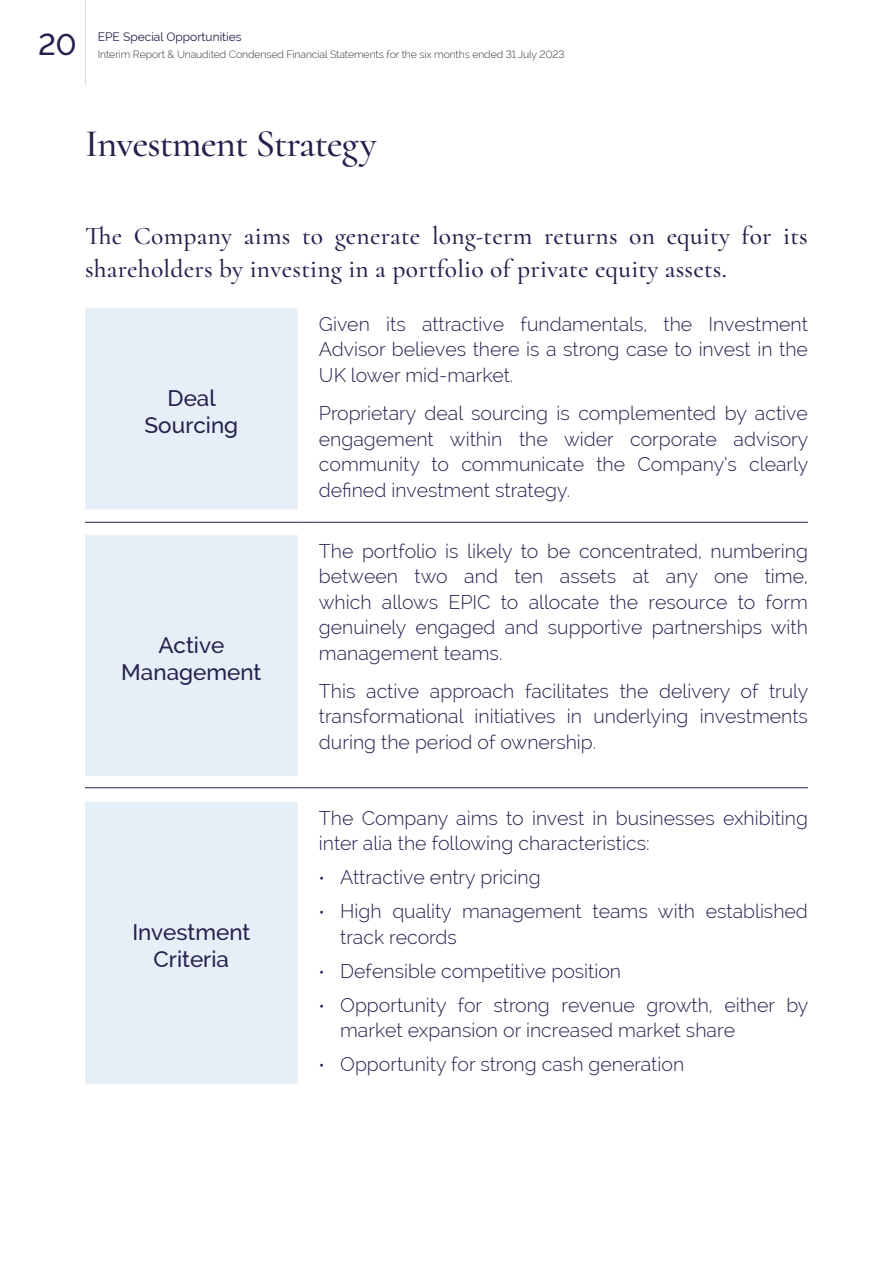
<style>
.page{position:relative;width:893px;height:1263px;background:#fff}
.page>*{position:absolute;margin:0;border:0;box-sizing:border-box;transform-origin:0 0}
.t1{font:500 39px "Cormorant";letter-spacing:-.025em;color:#25204c}
.t2{font:500 30px "Raleway";color:#25204c}
.t3{font:500 25.5px/33px "Cormorant";letter-spacing:.01em;color:#25204c}
.t4{font:500 22.5px/27px "Raleway";color:#25204c;text-align:center}
.t5{font:300 19.5px/25.5px "Raleway";color:#25204c;text-align:justify}
.t6{font:12px "Raleway";color:#25204c}
.t7{font:300 10.5px "Raleway";letter-spacing:-.01em;color:#353637}
.s1{font-size:16.5px}
</style>
<div class="page">
<hr style="left:85px;top:0;width:1px;height:85px;background:#dddddc">
<div style="left:85px;top:308px;width:213px;height:776px;background:#e6eef7"></div>
<hr style="left:85px;top:522px;width:213px;height:1px;background:#25204c">
<svg style="left:298px;top:522px;width:21px;height:1px"></svg>
<hr style="left:319px;top:522px;width:489px;height:1px;background:#25204c">
<hr style="left:85px;top:787px;width:213px;height:1px;background:#25204c">
<svg style="left:298px;top:787px;width:21px;height:1px"></svg>
<hr style="left:319px;top:787px;width:489px;height:1px;background:#25204c">
<h2 class="t2" style="left:38px;top:27px;width:40px">20</h2>
<p class="t6" style="left:98px;top:30px;width:145px">EPE Special Opportunities</p>
<p class="t7" style="left:98px;top:48px;width:468px">Interim Report &amp; Unaudited Condensed Financial Statements for the six months ended 31 July 2023</p>
<h1 class="t1" style="left:85px;top:119px;width:294px">Investment Strategy</h1>
<h3 class="t3" style="left:85px;top:219px;width:724px">The Company aims to generate long-term returns on equity for its shareholders by investing in a portfolio of private equity assets.</h3>
<p class="t4" style="left:145px;top:385px;width:95px">Deal<br>Sourcing</p>
<p class="t4" style="left:121px;top:631px;width:142px">Active<br>Management</p>
<p class="t4" style="left:132px;top:918px;width:119px">Investment<br>Criteria</p>
<p class="t5" style="left:319px;top:311px;width:490px">Given its attractive fundamentals, the Investment Advisor believes there is a strong case to invest in the UK lower mid-market.</p>
<p class="t5" style="left:319px;top:400px;width:491px">Proprietary deal sourcing is complemented by active engagement within the wider corporate advisory community to communicate the Company’s clearly defined investment strategy.</p>
<p class="t5" style="left:319px;top:538px;width:490px">The portfolio is likely to be concentrated, numbering between two and ten assets at any one time, which allows EPIC to allocate the resource to form genuinely engaged and supportive partnerships with management teams.</p>
<p class="t5" style="left:319px;top:678px;width:491px">This active approach facilitates the delivery of truly transformational initiatives in underlying investments during the period of ownership.</p>
<p class="t5" style="left:319px;top:805px;width:490px">The Company aims to invest in businesses exhibiting inter alia the following characteristics:</p>
<p class="t5" style="left:319px;top:864px;width:223px"><span class="s1">•</span> Attractive entry pricing</p>
<p class="t5" style="left:340px;top:898px;width:469px;text-indent:-21px"><span class="s1">•</span> High quality management teams with established track records</p>
<p class="t5" style="left:319px;top:958px;width:304px"><span class="s1">•</span> Defensible competitive position</p>
<p class="t5" style="left:340px;top:992px;width:470px;text-indent:-21px"><span class="s1">•</span> Opportunity for strong revenue growth, either by market expansion or increased market share</p>
<p class="t5" style="left:319px;top:1051px;width:367px"><span class="s1">•</span> Opportunity for strong cash generation</p>
</div>
